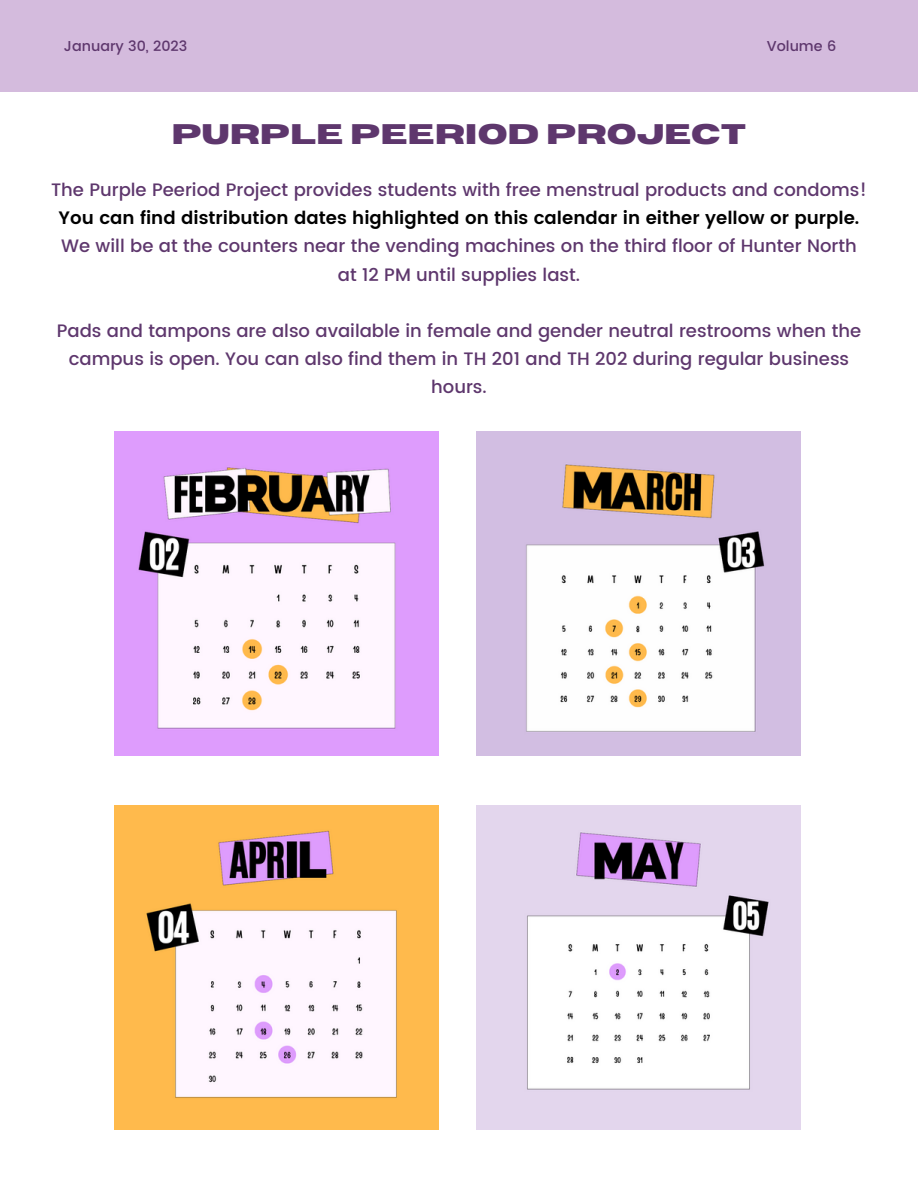
<style>
.page{position:relative;width:918px;height:1188px;background:#fff}
.page>*{position:absolute;margin:0;border:0;box-sizing:border-box;transform-origin:0 0}
.t1{font:700 28.2px "Horizon";color:#5e376d}
.t2{font:500 18px/28px "Poppins";color:#5e376d;text-align:center}
.t3{font:600 18px "Poppins";color:#000}
.t4{font:500 14.4px "Poppins";color:#5e376d}
</style>
<div class="page">
<div style="left:0;top:0;width:918px;height:92px;background:#d4bbdd"></div>
<img style="left:115px;top:432px;width:324px;height:324px">
<img style="left:477px;top:432px;width:324px;height:324px">
<img style="left:115px;top:805px;width:324px;height:324px">
<img style="left:477px;top:805px;width:324px;height:324px">
<p class="t4" style="left:64px;top:38px;width:125px">January 30, 2023</p>
<p class="t4" style="left:767px;top:38px;width:71px">Volume 6</p>
<h2 class="t1" style="left:172px;top:121px;width:576px">PURPLE PEERIOD PROJECT</h2>
<p class="t2" style="left:51px;top:176px;width:817px">The Purple Peeriod Project provides students with free menstrual products and condoms!</p>
<p class="t3" style="left:59px;top:208px;width:802px">You can find distribution dates highlighted on this calendar in either yellow or purple.</p>
<p class="t2" style="left:61px;top:232px;width:797px">We will be at the counters near the vending machines on the third floor of Hunter North at 12 PM until supplies last.</p>
<p class="t2" style="left:57px;top:317px;width:806px">Pads and tampons are also available in female and gender neutral restrooms when the campus is open. You can also find them in TH 201 and TH 202 during regular business hours.</p>
</div>
